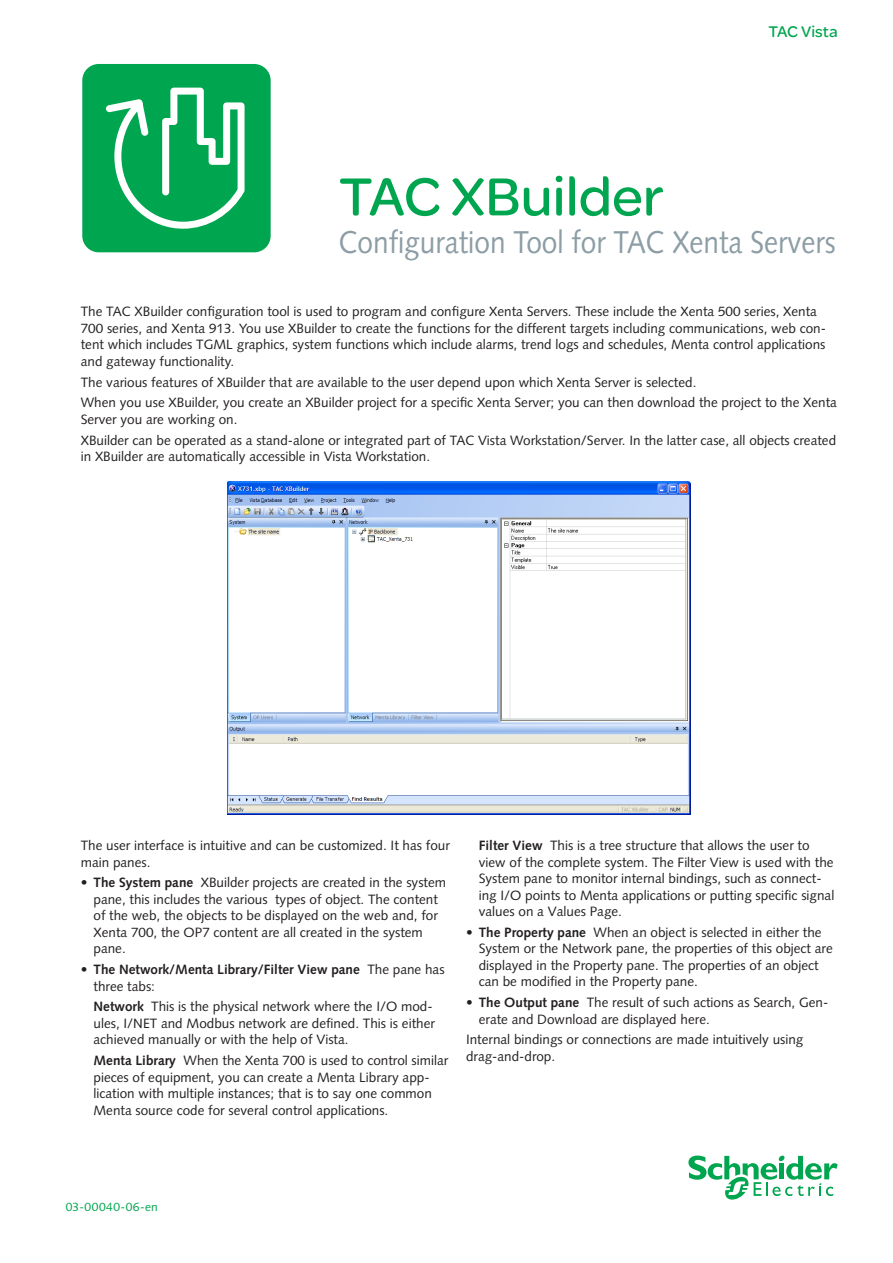
<style>
.page{position:relative;width:893px;height:1263px;background:#fff}
.page>*{position:absolute;margin:0;border:0;box-sizing:border-box;transform-origin:0 0}
._00_-_Data_Sheet_Tit{font:57px "SE Optimist";color:#00a54f}
._01_-_Data_Sheet_Tit{font:31.5px "Syntax";color:#8c9da5;scale:.89 1}
._0F_-_Family_name{font:16.5px "SE Optimist";color:#00a54f}
.UL_-_Unordered_List{font:13.5px/16.5px "Syntax";color:#231f20}
.P_-_Paragraph{font:13.5px/16.5px "Syntax";color:#231f20}
.UL_-_Unordered_List-2{font:700 13.5px/16.5px "Syntax";color:#231f20}
._09_-_Doc_no{font:12px "Syntax";letter-spacing:.035em;color:#00a54f}
.s1{font-weight:700}
.s2{font-weight:400}
</style>
<div class="page">
<svg style="left:81px;top:62px;width:191px;height:192px"></svg>
<div style="left:82px;top:64px;width:189px;height:188px;background:#00a54f;border-radius:16px"></div>
<svg style="left:106px;top:88px;width:139px;height:141px"></svg>
<svg style="left:688px;top:1155px;width:150px;height:44px"></svg>
<img style="left:227px;top:482px;width:464px;height:332px">
<p class="_0F_-_Family_name" style="left:768px;top:20px;width:71px">TAC Vista</p>
<p class="_00_-_Data_Sheet_Tit" style="left:339px;top:157px;width:327px">TAC XBuilder</p>
<p class="_01_-_Data_Sheet_Tit" style="left:339px;top:223px;width:560px">Configuration Tool for TAC Xenta Servers</p>
<p class="P_-_Paragraph" style="left:81px;top:303px;width:747px">The TAC XBuilder configuration tool is used to program and configure Xenta Servers. These include the Xenta 500 series, Xenta 700 series, and Xenta 913. You use XBuilder to create the functions for the different targets including communications, web con&shy;tent which includes TGML graphics, system functions which include alarms, trend logs and schedules, Menta control applications and gateway functionality.</p>
<p class="P_-_Paragraph" style="left:81px;top:374px;width:617px">The various features of XBuilder that are available to the user depend upon which Xenta Server is selected.</p>
<p class="P_-_Paragraph" style="left:81px;top:394px;width:758px">When you use XBuilder, you create an XBuilder project for a specific Xenta Server; you can then download the project to the Xenta<br>Server you are working on.</p>
<p class="P_-_Paragraph" style="left:81px;top:432px;width:757px">XBuilder can be operated as a stand-alone or integrated part of TAC Vista Workstation/Server. In the latter case, all objects created in XBuilder are automatically accessible in Vista Workstation.</p>
<p class="P_-_Paragraph" style="left:81px;top:837px;width:371px">The user interface is intuitive and can be customized. It has four main panes.</p>
<p class="UL_-_Unordered_List" style="left:94px;top:874px;width:354px;text-indent:-13px">• <span class="s1">The System pane</span> XBuilder projects are created in the system pane, this includes the various types of object. The content of the web, the objects to be displayed on the web and, for Xenta 700, the OP7 content are all created in the system pane.</p>
<p class="UL_-_Unordered_List-2" style="left:94px;top:961px;width:353px;text-indent:-13px"><span class="s2">•</span> The Network/Menta Library/Filter View pane <span class="s2">The pane has three tabs:</span></p>
<p class="UL_-_Unordered_List" style="left:94px;top:998px;width:343px"><span class="s1">Network</span> This is the physical network where the I/O mod&shy;ules, I/NET and Modbus network are defined. This is either achieved manually or with the help of Vista.</p>
<p class="UL_-_Unordered_List" style="left:94px;top:1052px;width:356px"><span class="s1">Menta Library</span> When the Xenta 700 is used to control similar pieces of equipment, you can create a Menta Library app&shy;lication with multiple instances; that is to say one common Menta source code for several control applications.</p>
<p class="UL_-_Unordered_List" style="left:479px;top:837px;width:357px"><span class="s1">Filter View</span> This is a tree structure that allows the user to view of the complete system. The Filter View is used with the System pane to monitor internal bindings, such as connect&shy;ing I/O points to Menta applications or putting specific signal values on a Values Page.</p>
<p class="UL_-_Unordered_List" style="left:479px;top:924px;width:356px;text-indent:-13px">• <span class="s1">The Property pane</span> When an object is selected in either the System or the Network pane, the properties of this object are displayed in the Property pane. The properties of an object can be modified in the Property pane.</p>
<p class="UL_-_Unordered_List" style="left:479px;top:994px;width:351px;text-indent:-13px">• <span class="s1">The Output pane</span> The result of such actions as Search, Gen&shy;erate and Download are displayed here.</p>
<p class="P_-_Paragraph" style="left:466px;top:1031px;width:339px">Internal bindings or connections are made intuitively using drag-and-drop.</p>
<p class="_09_-_Doc_no" style="left:66px;top:1200px;width:94px">03-00040-06-en</p>
</div>
